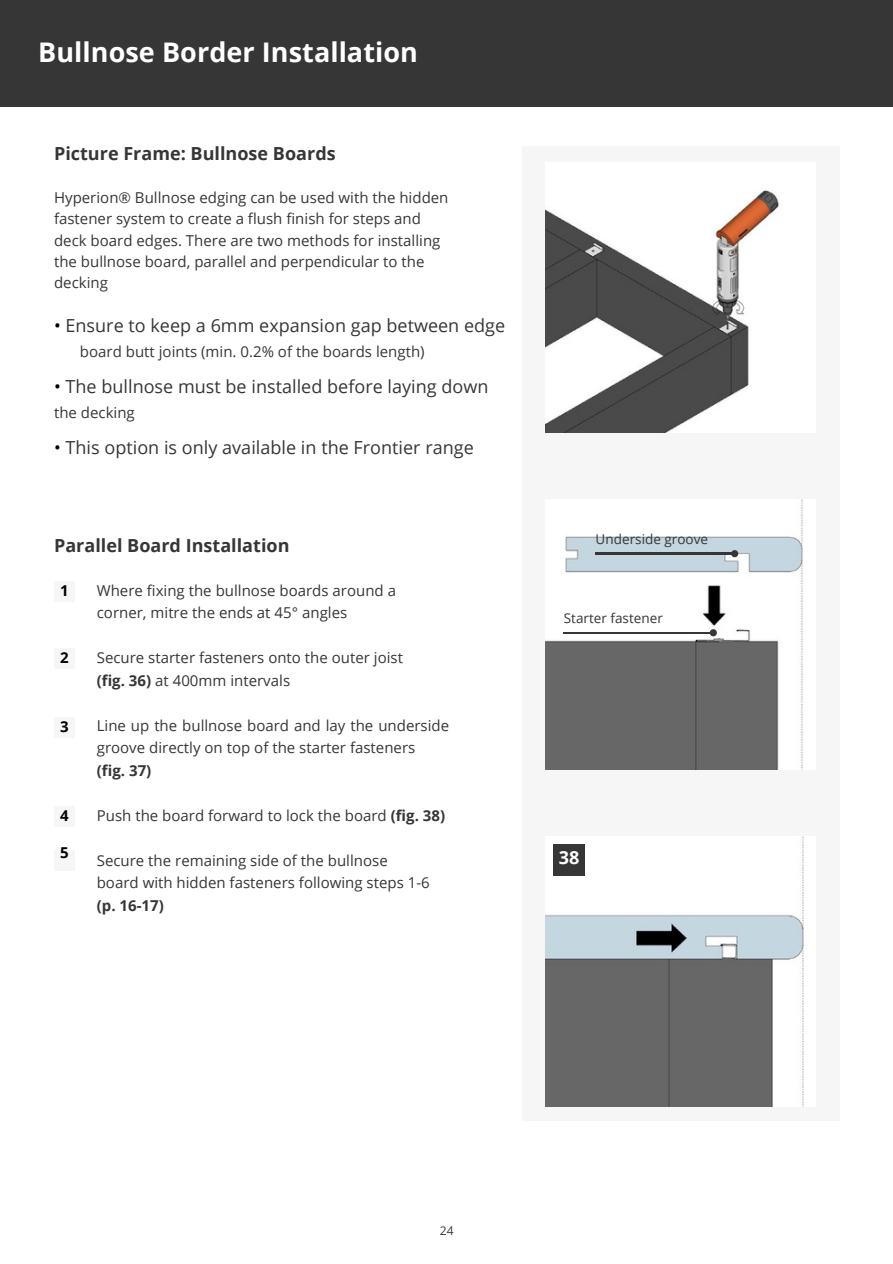
<style>
.page{position:relative;width:893px;height:1264px;background:#fff}
.page>*{position:absolute;margin:0;border:0;box-sizing:border-box;transform-origin:0 0}
.t1{font:700 27px "Open Sans";color:#fff}
.t2{font:18px "Open Sans";color:#363636}
.t3{font:700 18px "Open Sans";color:#363635}
.t4{font:700 18px "Open Sans";color:#363636}
.t5{font:700 18px "Open Sans";color:#fff}
.t6{font:15px/22.5px "Open Sans";color:#363636}
.t7{font:700 15px "Open Sans";color:#000}
.t8{font:13.5px "Open Sans";color:#363635}
.t9{font:12px "Open Sans";color:#363636}
.s1{color:#000}
.s2{font-weight:700}
</style>
<div class="page">
<div style="left:0;top:0;width:892px;height:106px;background:#363636"></div>
<div style="left:521px;top:147px;width:318px;height:973px;background:#f6f6f6"></div>
<img style="left:545px;top:190px;width:234px;height:242px">
<img style="left:545px;top:500px;width:258px;height:269px">
<img style="left:545px;top:837px;width:259px;height:269px">
<div style="left:54px;top:580px;width:21px;height:21px;background:#f6f6f6"></div>
<div style="left:54px;top:648px;width:21px;height:21px;background:#f6f6f6"></div>
<div style="left:54px;top:716px;width:21px;height:21px;background:#f6f6f6"></div>
<div style="left:54px;top:806px;width:21px;height:20px;background:#f6f6f6"></div>
<div style="left:54px;top:850px;width:21px;height:21px;background:#f6f6f6"></div>
<div style="left:553px;top:843px;width:32px;height:32px;background:#363636"></div>
<hr style="left:563px;top:632px;width:150px;height:1px;background:#363636">
<div style="left:709px;top:629px;width:7px;height:7px;background:#363636;border-radius:50%"></div>
<hr style="left:595px;top:553px;width:139px;height:1px;background:#363636">
<div style="left:731px;top:550px;width:7px;height:7px;background:#363636;border-radius:50%"></div>
<h3 class="t1" style="left:38px;top:33px;width:381px">Bullnose Border Installation</h3>
<h2 class="t3" style="left:54px;top:140px;width:283px">Picture Frame: Bullnose Boards</h2>
<p class="t6" style="left:54px;top:186px;width:396px;line-height:21.3px">Hyperion® Bullnose edging can be used with the hidden fastener system to create a flush finish for steps and deck board edges. There are two methods for installing the bullnose board, parallel and perpendicular to the decking</p>
<p class="t2" style="left:54px;top:313px;width:452px"><span class="s1">•</span> Ensure to keep a 6mm expansion gap between edge</p>
<p class="t6" style="left:80px;top:340px;width:346px">board butt joints (min. 0.2% of the boards length)</p>
<p class="t2" style="left:54px;top:374px;width:436px"><span class="s1">•</span> The bullnose must be installed before laying down</p>
<p class="t6" style="left:54px;top:400px;width:82px">the decking</p>
<p class="t2" style="left:54px;top:434px;width:421px"><span class="s1">•</span> This option is only available in the Frontier range</p>
<h3 class="t4" style="left:54px;top:532px;width:237px">Parallel Board Installation</h3>
<h5 class="t7" style="left:60px;top:580px;width:10px">1</h5>
<h5 class="t7" style="left:60px;top:647px;width:10px">2</h5>
<h5 class="t7" style="left:60px;top:716px;width:10px">3</h5>
<h5 class="t7" style="left:60px;top:804px;width:10px">4</h5>
<h5 class="t7" style="left:60px;top:842px;width:10px">5</h5>
<p class="t6" style="left:97px;top:578px;width:301px">Where fixing the bullnose boards around a corner, mitre the ends at 45° angles</p>
<p class="t6" style="left:97px;top:646px;width:308px">Secure starter fasteners onto the outer joist <span class="s2">(fig. 36)</span> at 400mm intervals</p>
<p class="t6" style="left:97px;top:713px;width:354px">Line up the bullnose board and lay the underside groove directly on top of the starter fasteners<br><span class="s2">(fig. 37)</span></p>
<p class="t6" style="left:97px;top:803px;width:350px">Push the board forward to lock the board <span class="s2">(fig. 38)</span></p>
<p class="t6" style="left:97px;top:848px;width:334px">Secure the remaining side of the bullnose board with hidden fasteners following steps 1-6 <span class="s2">(p. 16-17)</span></p>
<h5 class="t8" style="left:595px;top:529px;width:114px">Underside groove</h5>
<h4 class="t8" style="left:563px;top:608px;width:100px">Starter fastener</h4>
<p class="t5" style="left:559px;top:845px;width:22px">38</p>
<h5 class="t9" style="left:440px;top:1222px;width:15px">24</h5>
</div>
